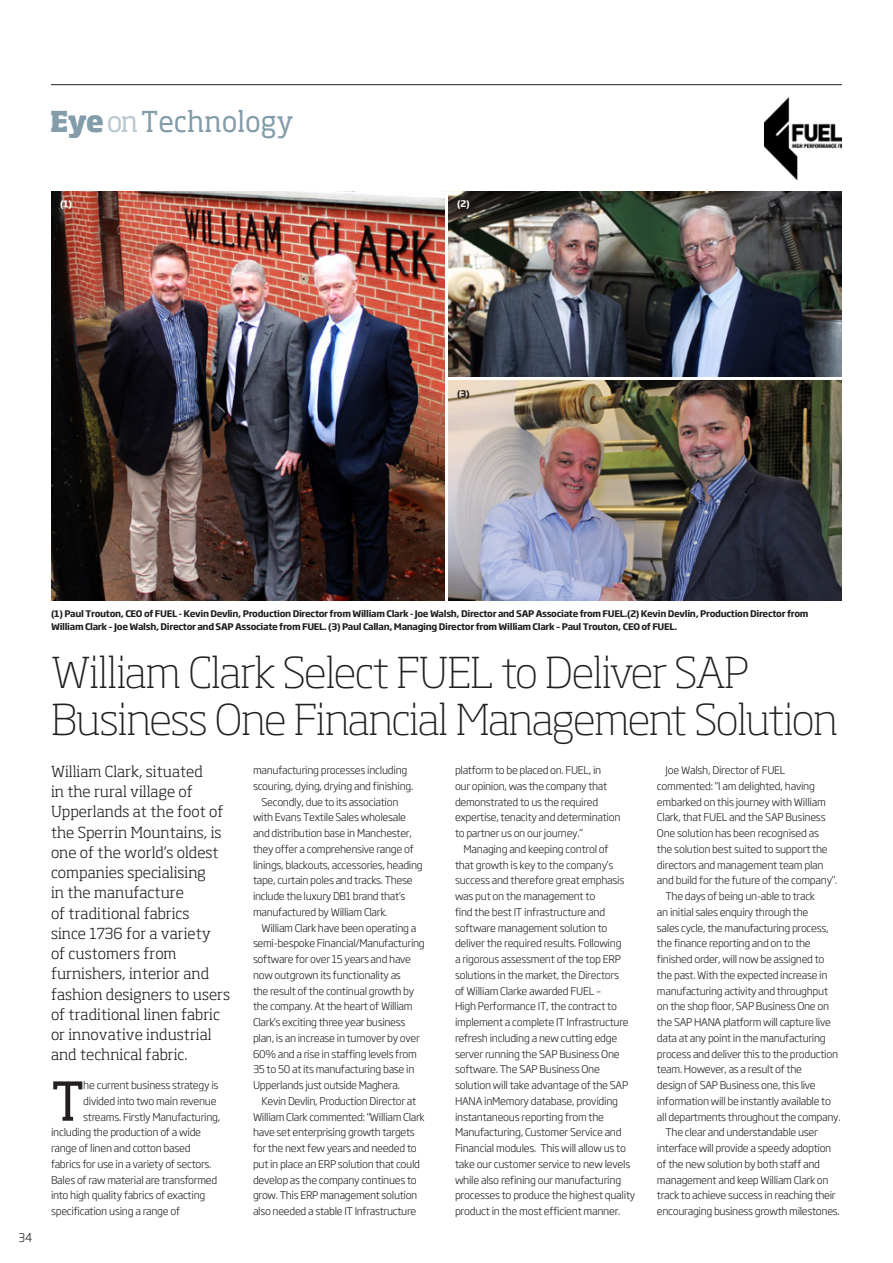
<style>
.page{position:relative;width:893px;height:1263px;background:#fff}
.page>*{position:absolute;margin:0;border:0;box-sizing:border-box;transform-origin:0 0}
._3_Body_Drop_Goth{font:52.95px "Soho Std";color:#231f20}
._1_Headline_Soho_Std{font:200 42px/46.5px "Soho Std";letter-spacing:-.03em;color:#231f20}
.t1{font:28.5px "Soho Std";color:#839ca9;scale:.95 1}
._2_Intro_Soho_Std{font:300 15px/20.2px "Soho Std";color:#231f20}
.t2{font:300 12px "Soho Gothic Pro";color:#231f20;scale:.95 1}
._4_Body_Soho_Goth{font:300 10.5px/15.8px "Soho Gothic Pro";letter-spacing:-.03em;color:#231f20}
._3_Body_Drop_Goth-2{font:300 10.5px/15.8px "Soho Gothic Pro";letter-spacing:-.025em;color:#231f20}
._6_Caption_Soho_Goth{font:700 9px/12.8px "Soho Gothic Pro";letter-spacing:-.035em;color:#231f20}
._6_Caption_Soho_Goth-2{font:700 9px "Soho Gothic Pro";color:#fff}
.s1{font-weight:800}
.s2{color:#bacad2}
</style>
<div class="page">
<hr style="left:51px;top:84px;width:791px;height:1px;background:#231f20">
<img style="left:449px;top:191px;width:393px;height:185px">
<img style="left:51px;top:191px;width:393px;height:410px">
<img style="left:449px;top:380px;width:393px;height:221px">
<img style="left:764px;top:98px;width:78px;height:81px">
<p class="t1" style="left:50px;top:103px;width:258px"><span class="s1">Eye</span><span class="s2">on</span>Technology</p>
<p class="_6_Caption_Soho_Goth-2" style="left:60px;top:197px;width:14px">(1)</p>
<p class="_6_Caption_Soho_Goth-2" style="left:457px;top:197px;width:14px">(2)</p>
<p class="_6_Caption_Soho_Goth" style="left:457px;top:386px;width:14px">(3)</p>
<p class="t2" style="left:19px;top:1228px;width:16px">34</p>
<p class="_6_Caption_Soho_Goth" style="left:51px;top:607px;width:759px">(1) Paul Trouton, CEO of FUEL - Kevin Devlin, Production Director from William Clark - Joe Walsh, Director and SAP Associate from FUEL.(2) Kevin Devlin, Production Director from<br>William Clark – Joe Walsh, Director and SAP Associate from FUEL. (3) Paul Callan, Managing Director from William Clark – Paul Trouton, CEO of FUEL.</p>
<p class="_1_Headline_Soho_Std" style="left:51px;top:649px;width:789px">William Clark Select FUEL to Deliver SAP<br>Business One Financial Management Solution</p>
<p class="_2_Intro_Soho_Std" style="left:51px;top:761px;width:181px">William Clark, situated<br>in the rural village of<br>Upperlands at the foot of the Sperrin Mountains, is one of the world’s oldest companies specialising<br>in the manufacture<br>of traditional fabrics<br>since 1736 for a variety<br>of customers from furnishers, interior and fashion designers to users of traditional linen fabric or innovative industrial and technical fabric.</p>
<p class="_3_Body_Drop_Goth-2" style="left:253px;top:762px;width:162px">manufacturing processes including scouring, dying, drying and finishing.</p>
<p class="_4_Body_Soho_Goth" style="left:253px;top:793px;width:171px;text-indent:9px">Secondly, due to its association<br>with Evans Textile Sales wholesale and distribution base in Manchester, they offer a comprehensive range of linings, blackouts, accessories, heading tape, curtain poles and tracks. These include the luxury DB1 brand that’s manufactured by William Clark.</p>
<p class="_4_Body_Soho_Goth" style="left:253px;top:919px;width:173px;text-indent:9px">William Clark have been operating a semi-bespoke Financial/Manufacturing software for over 15 years and have now outgrown its functionality as<br>the result of the continual growth by the company. At the heart of William Clark’s exciting three year business plan, is an increase in turnover by over 60% and a rise in staffing levels from 35 to 50 at its manufacturing base in Upperlands just outside Maghera.</p>
<p class="_4_Body_Soho_Goth" style="left:253px;top:1092px;width:173px;text-indent:9px">Kevin Devlin, Production Director at William Clark commented: “William Clark have set enterprising growth targets for the next few years and needed to put in place an ERP solution that could develop as the company continues to grow. This ERP management solution also needed a stable IT Infrastructure</p>
<p class="_4_Body_Soho_Goth" style="left:455px;top:762px;width:167px">platform to be placed on. FUEL, in<br>our opinion, was the company that demonstrated to us the required expertise, tenacity and determination to partner us on our journey.”</p>
<p class="_4_Body_Soho_Goth" style="left:455px;top:840px;width:182px;text-indent:9px">Managing and keeping control of<br>that growth is key to the company’s success and therefore great emphasis was put on the management to<br>find the best IT infrastructure and software management solution to deliver the required results. Following<br>a rigorous assessment of the top ERP solutions in the market, the Directors<br>of William Clarke awarded FUEL –<br>High Performance IT, the contract to implement a complete IT Infrastructure refresh including a new cutting edge server running the SAP Business One software. The SAP Business One solution will take advantage of the SAP HANA inMemory database, providing instantaneous reporting from the Manufacturing, Customer Service and Financial modules. This will allow us to take our customer service to new levels while also refining our manufacturing processes to produce the highest quality product in the most efficient manner.</p>
<p class="_4_Body_Soho_Goth" style="left:657px;top:762px;width:182px;text-indent:9px">Joe Walsh, Director of FUEL commented: “I am delighted, having embarked on this journey with William Clark, that FUEL and the SAP Business One solution has been recognised as<br>the solution best suited to support the directors and management team plan and build for the future of the company”.</p>
<p class="_4_Body_Soho_Goth" style="left:657px;top:888px;width:185px;text-indent:9px">The days of being un-able to track<br>an initial sales enquiry through the<br>sales cycle, the manufacturing process, the finance reporting and on to the finished order, will now be assigned to the past. With the expected increase in manufacturing activity and throughput on the shop floor, SAP Business One on the SAP HANA platform will capture live data at any point in the manufacturing process and deliver this to the production team. However, as a result of the<br>design of SAP Business one, this live information will be instantly available to all departments throughout the company.</p>
<p class="_4_Body_Soho_Goth" style="left:657px;top:1124px;width:184px;text-indent:9px">The clear and understandable user interface will provide a speedy adoption of the new solution by both staff and management and keep William Clark on track to achieve success in reaching their encouraging business growth milestones.</p>
<p class="_3_Body_Drop_Goth" style="left:51px;top:1068px;width:35px">T</p>
<p class="_3_Body_Drop_Goth-2" style="left:83px;top:1077px;width:137px">he current business strategy is</p>
<p class="_3_Body_Drop_Goth-2" style="left:83px;top:1092px;width:135px">divided into two main revenue</p>
<p class="_3_Body_Drop_Goth-2" style="left:83px;top:1108px;width:139px">streams. Firstly Manufacturing,</p>
<p class="_3_Body_Drop_Goth-2" style="left:51px;top:1124px;width:152px">including the production of a wide</p>
<p class="_3_Body_Drop_Goth-2" style="left:51px;top:1140px;width:141px">range of linen and cotton based</p>
<p class="_3_Body_Drop_Goth-2" style="left:51px;top:1155px;width:162px">fabrics for use in a variety of sectors.</p>
<p class="_3_Body_Drop_Goth-2" style="left:51px;top:1171px;width:168px">Bales of raw material are transformed</p>
<p class="_3_Body_Drop_Goth-2" style="left:51px;top:1187px;width:156px">into high quality fabrics of exacting</p>
<p class="_3_Body_Drop_Goth-2" style="left:51px;top:1203px;width:131px">specification using a range of</p>
</div>
